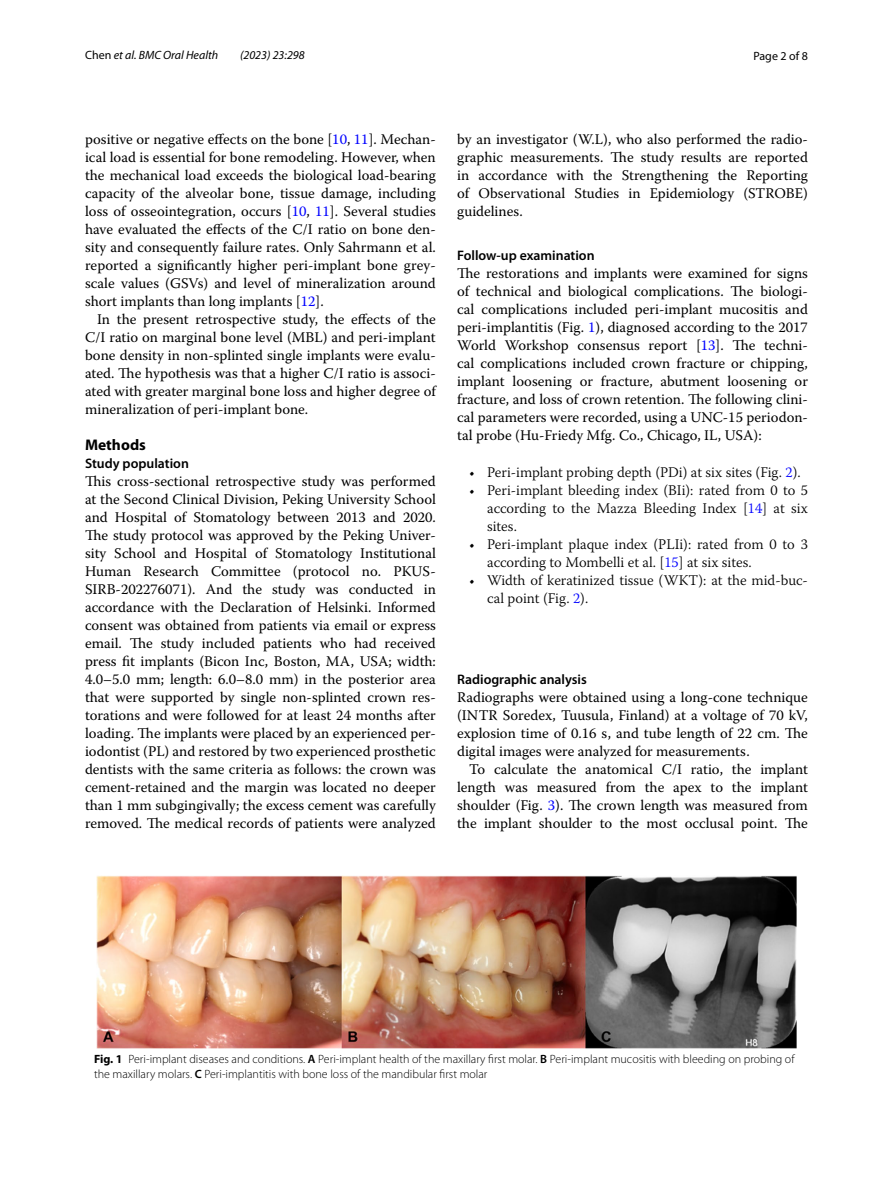
<style>
.page{position:relative;width:893px;height:1187px;background:#fff}
.page>*{position:absolute;margin:0;border:0;box-sizing:border-box;transform-origin:0 0}
.t1{font:700 15.45px "Myriad Pro";color:#000}
.t2{font:14.7px/18px "Warnock Pro";color:#000;text-align:justify}
.t3{font:300 14.7px/18px "Warnock Pro";color:#000}
.t4{font:600 13.8px "Myriad Pro";color:#000}
.t5{font:300 12px/15px "Myriad Pro";color:#000}
.t6{font:italic 12px "Myriad Pro";color:#000}
.t7{font:12px "Myriad Pro";color:#000}
.s1{font-style:normal}
.s2{color:#00f}
.s3{font-weight:700}
.s4{font-weight:600}
</style>
<div class="page">
<img style="left:96px;top:875px;width:701px;height:173px">
<p class="t6" style="left:85px;top:48px;width:135px"><span class="s1">Chen</span> et al. BMC Oral Health</p>
<p class="t6" style="left:240px;top:48px;width:66px">(2023) 23:298</p>
<p class="t7" style="left:753px;top:48px;width:56px">Page 2 of 8</p>
<p class="t2" style="left:85px;top:130px;width:352px">positive or negative effects on the bone [<span class="s2">10</span>, <span class="s2">11</span>]. Mechan&shy;ical load is essential for bone remodeling. However, when the mechanical load exceeds the biological load-bearing capacity of the alveolar bone, tissue damage, including loss of osseointegration, occurs [<span class="s2">10</span>, <span class="s2">11</span>]. Several studies have evaluated the effects of the C/I ratio on bone den&shy;sity and consequently failure rates. Only Sahrmann et al. reported a significantly higher peri-implant bone grey&shy;scale values (GSVs) and level of mineralization around short implants than long implants [<span class="s2">12</span>].</p>
<p class="t2" style="left:85px;top:310px;width:352px;text-indent:12px">In the present retrospective study, the effects of the C/I ratio on marginal bone level (MBL) and peri-implant bone density in non-splinted single implants were evalu&shy;ated. The hypothesis was that a higher C/I ratio is associ&shy;ated with greater marginal bone loss and higher degree of mineralization of peri-implant bone.</p>
<p class="t1" style="left:85px;top:434px;width:62px">Methods</p>
<p class="t4" style="left:85px;top:454px;width:105px">Study population</p>
<p class="t2" style="left:85px;top:472px;width:352px">This cross-sectional retrospective study was performed at the Second Clinical Division, Peking University School and Hospital of Stomatology between 2013 and 2020.<br>The study protocol was approved by the Peking Univer&shy;sity School and Hospital of Stomatology Institutional Human Research Committee (protocol no. PKUS-SIRB-202276071). And the study was conducted in accordance with the Declaration of Helsinki. Informed consent was obtained from patients via email or express email. The study included patients who had received press fit implants (Bicon Inc, Boston, MA, USA; width:<br>4.0–5.0 mm; length: 6.0–8.0 mm) in the posterior area that were supported by single non-splinted crown res&shy;torations and were followed for at least 24 months after loading. The implants were placed by an experienced per&shy;iodontist (PL) and restored by two experienced prosthetic dentists with the same criteria as follows: the crown was cement-retained and the margin was located no deeper than 1 mm subgingivally; the excess cement was carefully removed. The medical records of patients were analyzed</p>
<p class="t2" style="left:457px;top:130px;width:352px">by an investigator (W.L), who also performed the radio&shy;graphic measurements. The study results are reported in accordance with the Strengthening the Reporting of Observational Studies in Epidemiology (STROBE) guidelines.</p>
<p class="t4" style="left:457px;top:247px;width:139px">Follow‑up examination</p>
<p class="t2" style="left:457px;top:264px;width:352px">The restorations and implants were examined for signs of technical and biological complications. The biologi&shy;cal complications included peri-implant mucositis and peri-implantitis (Fig. <span class="s2">1</span>), diagnosed according to the 2017<br>World Workshop consensus report [<span class="s2">13</span>]. The techni&shy;cal complications included crown fracture or chipping, implant loosening or fracture, abutment loosening or fracture, and loss of crown retention. The following clini&shy;cal parameters were recorded, using a UNC-15 periodon&shy;tal probe (Hu-Friedy Mfg. Co., Chicago, IL, USA):</p>
<p class="t3" style="left:469px;top:463px;width:333px">• Peri-implant probing depth (PDi) at six sites (Fig. <span class="s2">2</span>).</p>
<p class="t3" style="left:487px;top:481px;width:322px;text-align:justify;text-indent:-18px">• Peri-implant bleeding index (BIi): rated from 0 to 5 according to the Mazza Bleeding Index [<span class="s2">14</span>] at six sites.</p>
<p class="t3" style="left:487px;top:535px;width:322px;text-indent:-18px">• Peri-implant plaque index (PLIi): rated from 0 to 3 according to Mombelli et al. [<span class="s2">15</span>] at six sites.</p>
<p class="t3" style="left:487px;top:571px;width:322px;text-indent:-18px">• Width of keratinized tissue (WKT): at the mid-buc&shy;cal point (Fig. <span class="s2">2</span>).</p>
<p class="t4" style="left:457px;top:670px;width:131px">Radiographic analysis</p>
<p class="t2" style="left:457px;top:688px;width:352px">Radiographs were obtained using a long-cone technique (INTR Soredex, Tuusula, Finland) at a voltage of 70 kV, explosion time of 0.16 s, and tube length of 22 cm. The digital images were analyzed for measurements.</p>
<p class="t2" style="left:457px;top:760px;width:352px;text-indent:12px">To calculate the anatomical C/I ratio, the implant length was measured from the apex to the implant shoulder (Fig. <span class="s2">3</span>). The crown length was measured from the implant shoulder to the most occlusal point. The</p>
<p class="t5" style="left:94px;top:1051px;width:702px"><span class="s3">Fig. 1</span> Peri-implant diseases and conditions. <span class="s4">A</span> Peri-implant health of the maxillary first molar. <span class="s4">B</span> Peri-implant mucositis with bleeding on probing of the maxillary molars. <span class="s4">C</span> Peri-implantitis with bone loss of the mandibular first molar</p>
</div>
